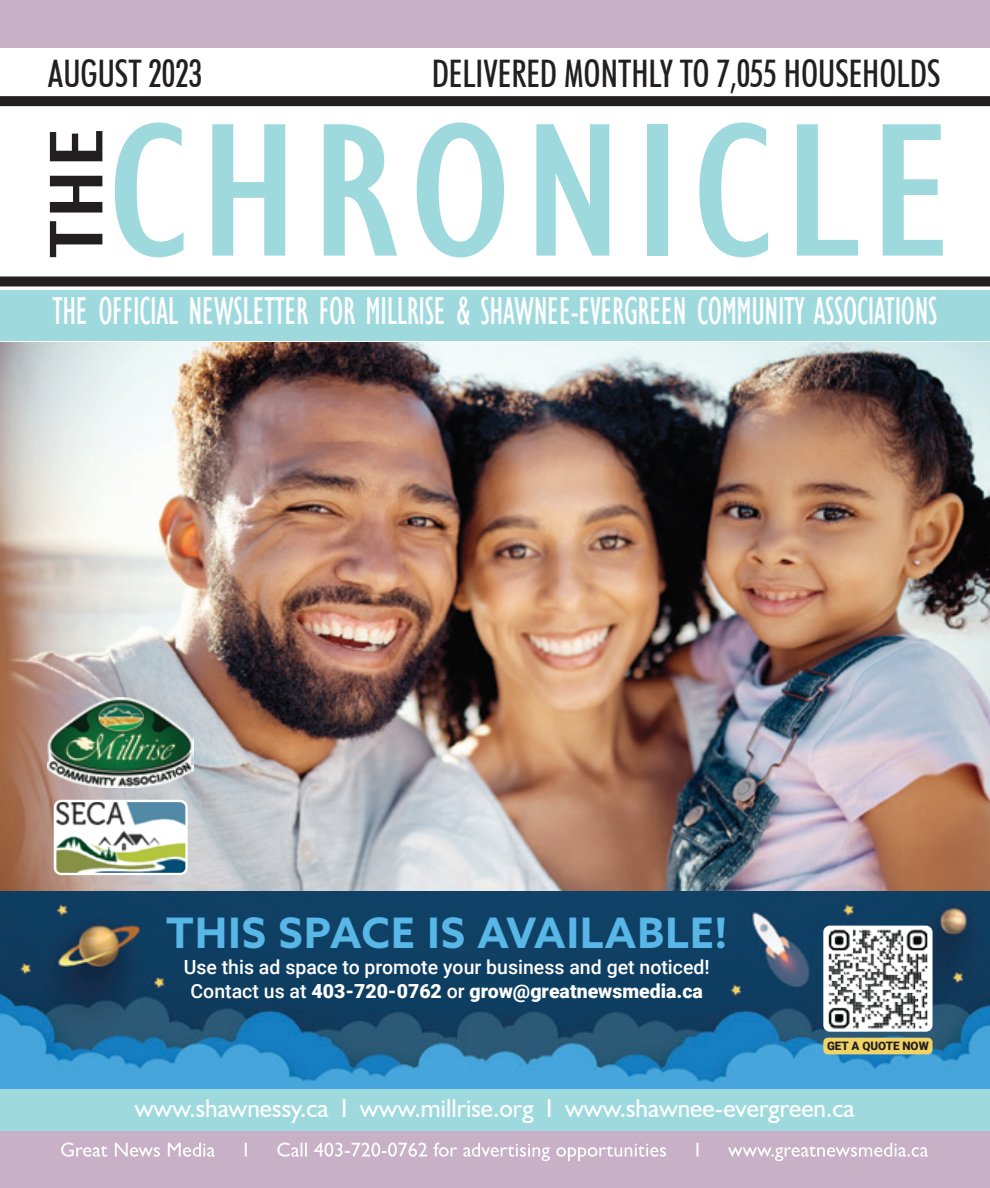
<style>
.page{position:relative;width:990px;height:1188px;background:#fff}
.page>*{position:absolute;margin:0;border:0;box-sizing:border-box;transform-origin:0 0}
.t1{font:condensed 196.6px "Gill Sans";letter-spacing:.04em;color:#9ed9de;scale:1.24 1}
.t2{font:condensed 78.6px "Gill Sans";color:#231f20;scale:1.57 1}
.t3{font:700 42px "Azo Sans";letter-spacing:.03em;color:#58b7e7}
.t4{font:condensed 40px "Gill Sans";letter-spacing:-.01em;color:#fff;scale:.83 1}
.t5{font:500 condensed 38px "Futura BT";color:#231f20;scale:.92 1}
.t6{font:26px "Humanist 521 BT";color:#fff}
.t7{font:500 19.6px/24px "Roboto";color:#fff;text-align:center}
.t8{font:900 11.6px "Roboto";color:#231f20}
.s1{font-weight:900}
</style>
<div class="page">
<img style="left:0;top:342px;width:990px;height:747px">
<div style="left:0;top:1130px;width:990px;height:58px;background:#c8b0c6"></div>
<svg style="left:61px;top:1143px;width:867px;height:18px"></svg>
<div style="left:0;top:1089px;width:990px;height:41px;background:#9ed9de"></div>
<div style="left:0;top:96px;width:990px;height:10px;background:#231f20"></div>
<div style="left:0;top:276px;width:990px;height:10px;background:#231f20"></div>
<div style="left:0;top:291px;width:990px;height:50px;background:#9ed9de"></div>
<div style="left:0;top:0;width:990px;height:48px;background:#c8b0c6"></div>
<img style="left:55px;top:803px;width:132px;height:71px">
<div style="left:54px;top:800px;width:134px;height:75px;border:2px solid #fff;border-radius:6px"></div>
<img style="left:48px;top:697px;width:145px;height:91px">
<div style="left:823px;top:926px;width:110px;height:106px;background:#fff;border-radius:7px"></div>
<img style="left:828px;top:929px;width:100px;height:100px">
<div style="left:823px;top:1038px;width:110px;height:16px;background:#f2d366;border-radius:5px"></div>
<h3 class="t5" style="left:48px;top:50px;width:169px">AUGUST 2023</h3>
<h3 class="t5" style="left:432px;top:50px;width:555px">DELIVERED MONTHLY TO 7,055 HOUSEHOLDS</h3>
<h2 class="t2" style="left:30px;top:258px;width:87px;rotate:-90deg">THE</h2>
<h1 class="t1" style="left:107px;top:75px;width:687px">CHRONICLE</h1>
<h3 class="t4" style="left:52px;top:288px;width:1068px">THE OFFICIAL NEWSLETTER FOR MILLRISE &amp; SHAWNEE-EVERGREEN COMMUNITY ASSOCIATIONS</h3>
<h3 class="t3" style="left:166px;top:905px;width:562px">THIS SPACE IS AVAILABLE!</h3>
<p class="t7" style="left:184px;top:954px;width:528px">Use this ad space to promote your business and get noticed!<br>Contact us at <span class="s1">403-720-0762</span> or <span class="s1">grow@greatnewsmedia.ca</span></p>
<p class="t8" style="left:827px;top:1038px;width:103px">GET A QUOTE NOW</p>
<h3 class="t6" style="left:135px;top:1092px;width:721px">www.shawnessy.ca I www.millrise.org I www.shawnee-evergreen.ca</h3>
</div>
